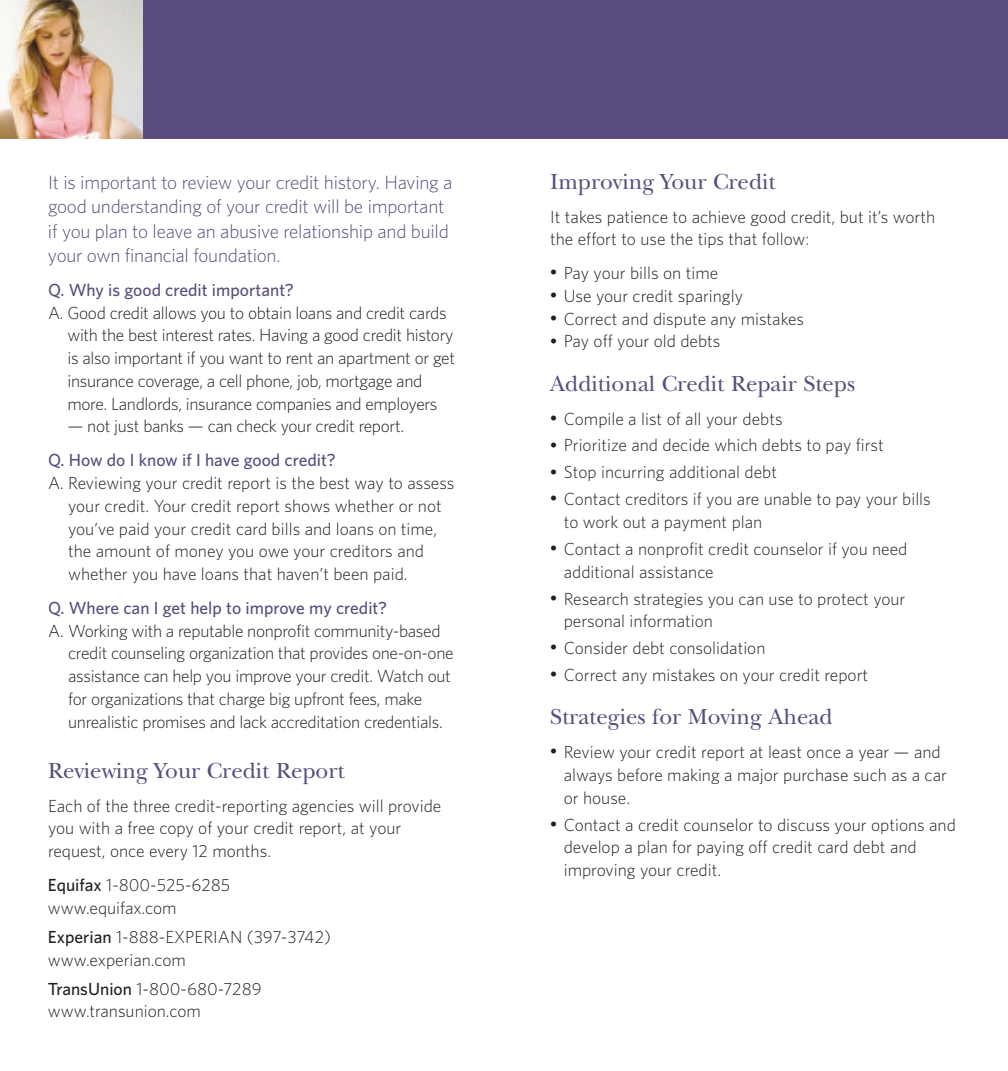
<style>
.page{position:relative;width:1008px;height:1071px;background:#fff}
.page>*{position:absolute;margin:0;border:0;box-sizing:border-box;transform-origin:0 0}
.t1{font:22.75px "New Baskerville";color:#5a4d7e}
.t2{font:300 19.25px/24.5px "Whitney";letter-spacing:-.01em;color:#5a4d7e}
.t3{font:300 17.5px/22.8px "Whitney";color:#231f20}
.t4{font:300 17.5px/22.8px "Whitney";letter-spacing:-.02em;color:#231f20}
.t5{font:500 17.5px "Whitney";color:#5a4d7e}
.s1{font-weight:500}
.s2{font-family:"Helvetica Neue";font-weight:400;font-size:14px}
</style>
<div class="page">
<div style="left:0;top:0;width:1008px;height:138px;background:#5a4d7e"></div>
<img style="left:0;top:0;width:142px;height:138px">
<p class="t2" style="left:48px;top:170px;width:406px">It is important to review your credit history. Having a good understanding of your credit will be important if you plan to leave an abusive relationship and build your own financial foundation.</p>
<p class="t5" style="left:48px;top:280px;width:248px">Q. Why is good credit important?</p>
<p class="t4" style="left:67px;top:301px;width:389px;text-indent:-19px">A. Good credit allows you to obtain loans and credit cards with the best interest rates. Having a good credit history is also important if you want to rent an apartment or get insurance coverage, a cell phone, job, mortgage and more. Landlords, insurance companies and employers</p>
<p class="t4" style="left:67px;top:415px;width:338px">— not just banks — can check your credit report.</p>
<p class="t5" style="left:48px;top:450px;width:289px">Q. How do I know if I have good credit?</p>
<p class="t3" style="left:68px;top:472px;width:388px;text-indent:-20px">A. Reviewing your credit report is the best way to assess your credit. Your credit report shows whether or not you’ve paid your credit card bills and loans on time, the amount of money you owe your creditors and whether you have loans that haven’t been paid.</p>
<p class="t5" style="left:48px;top:598px;width:341px">Q. Where can I get help to improve my credit?</p>
<p class="t4" style="left:68px;top:619px;width:387px;text-indent:-20px">A. Working with a reputable nonprofit community-based credit counseling organization that provides one-on-one assistance can help you improve your credit. Watch out for organizations that charge big upfront fees, make unrealistic promises and lack accreditation credentials.</p>
<h1 class="t1" style="left:48px;top:763px;width:298px">Reviewing Your Credit Report</h1>
<p class="t3" style="left:48px;top:794px;width:395px">Each of the three credit-reporting agencies will provide you with a free copy of your credit report, at your request, once every 12 months.</p>
<p class="t3" style="left:48px;top:874px;width:184px"><span class="s1">Equifax</span> 1-800-525-6285 www.equifax.com</p>
<p class="t3" style="left:48px;top:925px;width:284px"><span class="s1">Experian</span> 1-888-EXPERIAN (397-3742) www.experian.com</p>
<p class="t3" style="left:48px;top:977px;width:215px"><span class="s1">TransUnion</span> 1-800-680-7289 www.transunion.com</p>
<h1 class="t1" style="left:550px;top:174px;width:227px">Improving Your Credit</h1>
<p class="t3" style="left:550px;top:205px;width:387px">It takes patience to achieve good credit, but it’s worth the effort to use the tips that follow:</p>
<p class="t3" style="left:550px;top:262px;width:170px"><span class="s2">•</span> Pay your bills on time</p>
<p class="t3" style="left:550px;top:285px;width:194px"><span class="s2">•</span> Use your credit sparingly</p>
<p class="t3" style="left:550px;top:307px;width:256px"><span class="s2">•</span> Correct and dispute any mistakes</p>
<p class="t3" style="left:550px;top:330px;width:172px"><span class="s2">•</span> Pay off your old debts</p>
<h1 class="t1" style="left:550px;top:376px;width:307px">Additional Credit Repair Steps</h1>
<p class="t3" style="left:550px;top:407px;width:234px"><span class="s2">•</span> Compile a list of all your debts</p>
<p class="t3" style="left:550px;top:434px;width:335px"><span class="s2">•</span> Prioritize and decide which debts to pay first</p>
<p class="t3" style="left:550px;top:461px;width:228px"><span class="s2">•</span> Stop incurring additional debt</p>
<p class="t3" style="left:564px;top:488px;width:369px;text-indent:-14px"><span class="s2">•</span> Contact creditors if you are unable to pay your bills to work out a payment plan</p>
<p class="t3" style="left:564px;top:537px;width:345px;text-indent:-14px"><span class="s2">•</span> Contact a nonprofit credit counselor if you need additional assistance</p>
<p class="t3" style="left:564px;top:587px;width:343px;text-indent:-14px"><span class="s2">•</span> Research strategies you can use to protect your personal information</p>
<p class="t3" style="left:550px;top:637px;width:217px"><span class="s2">•</span> Consider debt consolidation</p>
<p class="t3" style="left:550px;top:664px;width:320px"><span class="s2">•</span> Correct any mistakes on your credit report</p>
<h1 class="t1" style="left:550px;top:709px;width:284px">Strategies for Moving Ahead</h1>
<p class="t3" style="left:564px;top:741px;width:385px;text-indent:-14px"><span class="s2">•</span> Review your credit report at least once a year — and always before making a major purchase such as a car or house.</p>
<p class="t3" style="left:564px;top:813px;width:394px;text-indent:-14px"><span class="s2">•</span> Contact a credit counselor to discuss your options and develop a plan for paying off credit card debt and improving your credit.</p>
</div>
